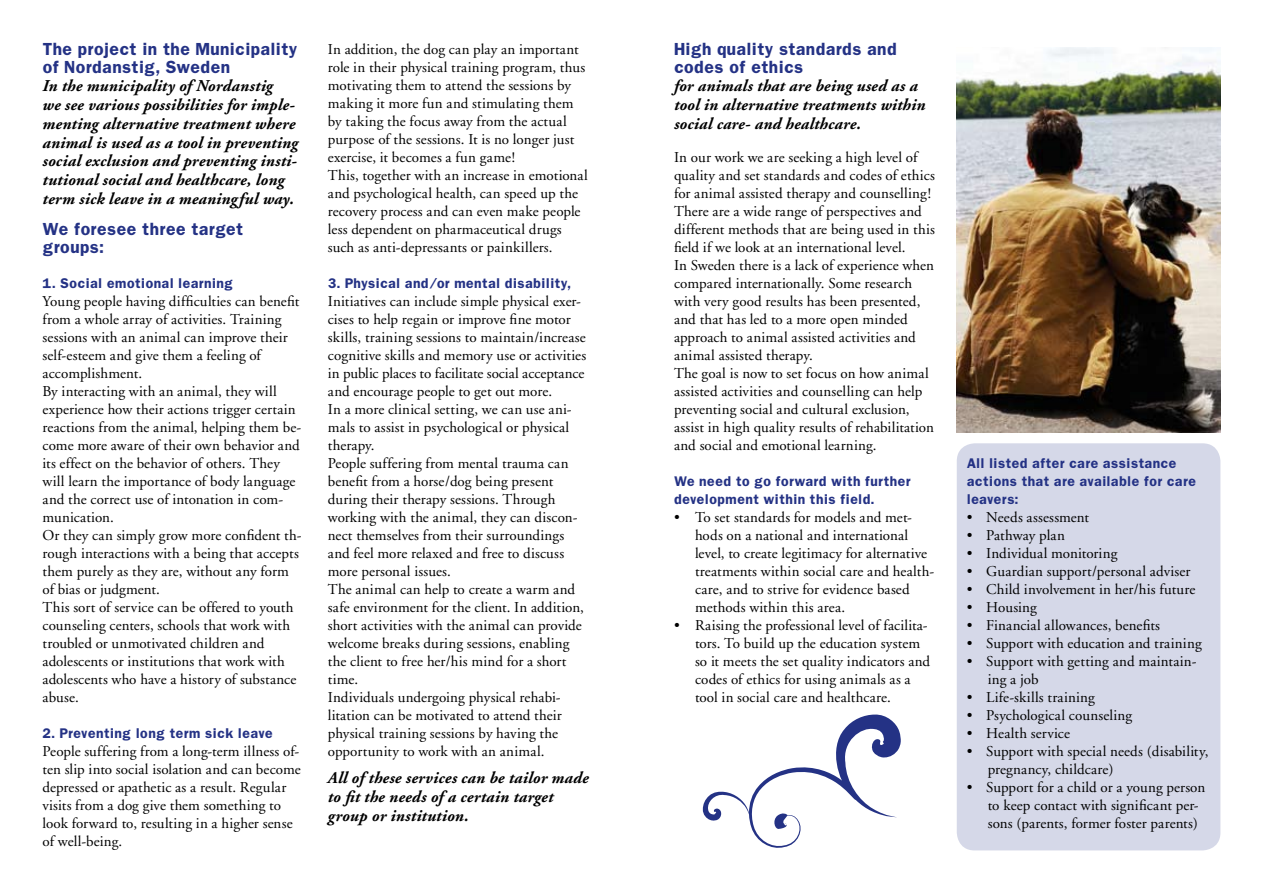
<style>
.page{position:relative;width:1263px;height:893px;background:#fff}
.page>*{position:absolute;margin:0;border:0;box-sizing:border-box;transform-origin:0 0}
.t1{font:italic 700 16.5px/18.8px "Adobe Garamond";letter-spacing:.01em;color:#000}
.t2{font:15px/18px "Adobe Garamond";letter-spacing:.01em;color:#000}
.t3{font:15px/18px "Franklin Demi";letter-spacing:.01em;color:#243285}
.t4{font:12px/18px "Franklin Demi";letter-spacing:.015em;color:#243285}
</style>
<div class="page">
<img style="left:957px;top:47px;width:263px;height:385px">
<div style="left:957px;top:443px;width:263px;height:407px;background:#d5d8e8;border-radius:18px"></div>
<svg style="left:703px;top:715px;width:198px;height:133px"></svg>
<p class="t3" style="left:43px;top:39px;width:256px">The project in the Municipality of Nordanstig, Sweden</p>
<p class="t1" style="left:43px;top:77px;width:257px">In the municipality of Nordanstig<br>we see various possibilities for imple&shy;menting alternative treatment where animal is used as a tool in preventing social exclusion and preventing insti&shy;tutional social and healthcare, long term sick leave in a meaningful way.</p>
<p class="t3" style="left:43px;top:219px;width:202px">We foresee three target groups:</p>
<p class="t4" style="left:43px;top:274px;width:192px">1. Social emotional learning</p>
<p class="t2" style="left:43px;top:293px;width:261px">Young people having difficulties can benefit from a whole array of activities. Training sessions with an animal can improve their self-esteem and give them a feeling of accomplishment.<br>By interacting with an animal, they will experience how their actions trigger certain reactions from the animal, helping them be&shy;come more aware of their own behavior and its effect on the behavior of others. They will learn the importance of body language and the correct use of intonation in com&shy;munication.<br>Or they can simply grow more confident th&shy;rough interactions with a being that accepts them purely as they are, without any form of bias or judgment.<br>This sort of service can be offered to youth counseling centers, schools that work with troubled or unmotivated children and adolescents or institutions that work with adolescents who have a history of substance abuse.</p>
<p class="t4" style="left:43px;top:724px;width:232px">2. Preventing long term sick leave</p>
<p class="t2" style="left:43px;top:743px;width:260px">People suffering from a long-term illness of&shy;ten slip into social isolation and can become depressed or apathetic as a result. Regular visits from a dog give them something to look forward to, resulting in a higher sense of well-being.</p>
<p class="t2" style="left:328px;top:41px;width:262px">In addition, the dog can play an important role in their physical training program, thus motivating them to attend the sessions by making it more fun and stimulating them by taking the focus away from the actual purpose of the sessions. It is no longer just exercise, it becomes a fun game!<br>This, together with an increase in emotional and psychological health, can speed up the recovery process and can even make people less dependent on pharmaceutical drugs such as anti-depressants or painkillers.</p>
<p class="t4" style="left:328px;top:274px;width:244px">3. Physical and/or mental disability,</p>
<p class="t2" style="left:328px;top:293px;width:260px">Initiatives can include simple physical exer&shy;cises to help regain or improve fine motor skills, training sessions to maintain/increase cognitive skills and memory use or activities in public places to facilitate social acceptance and encourage people to get out more.<br>In a more clinical setting, we can use ani&shy;mals to assist in psychological or physical therapy.<br>People suffering from mental trauma can benefit from a horse/dog being present during their therapy sessions. Through working with the animal, they can discon&shy;nect themselves from their surroundings and feel more relaxed and free to discuss more personal issues.<br>The animal can help to create a warm and safe environment for the client. In addition, short activities with the animal can provide welcome breaks during sessions, enabling the client to free her/his mind for a short time.<br>Individuals undergoing physical rehabi&shy;litation can be motivated to attend their physical training sessions by having the opportunity to work with an animal.</p>
<p class="t1" style="left:328px;top:769px;width:263px">All of these services can be tailor made to fit the needs of a certain target group or institution.</p>
<p class="t3" style="left:674px;top:39px;width:224px">High quality standards and codes of ethics</p>
<p class="t1" style="left:674px;top:77px;width:253px">for animals that are being used as a tool in alternative treatments within social care- and healthcare.</p>
<p class="t2" style="left:674px;top:149px;width:262px">In our work we are seeking a high level of quality and set standards and codes of ethics for animal assisted therapy and counselling!<br>There are a wide range of perspectives and different methods that are being used in this field if we look at an international level.<br>In Sweden there is a lack of experience when compared internationally. Some research with very good results has been presented, and that has led to a more open minded approach to animal assisted activities and animal assisted therapy.<br>The goal is now to set focus on how animal assisted activities and counselling can help preventing social and cultural exclusion, assist in high quality results of rehabilitation and social and emotional learning.</p>
<p class="t4" style="left:674px;top:472px;width:238px">We need to go forward with further development within this field.</p>
<p class="t2" style="left:695px;top:509px;width:241px;text-indent:-21px">• To set standards for models and met&shy;hods on a national and international level, to create legitimacy for alternative treatments within social care and health&shy;care, and to strive for evidence based methods within this area.</p>
<p class="t2" style="left:695px;top:617px;width:237px;text-indent:-21px">• Raising the professional level of facilita&shy;tors. To build up the education system so it meets the set quality indicators and codes of ethics for using animals as a tool in social care and healthcare.</p>
<p class="t4" style="left:967px;top:454px;width:231px">All listed after care assistance actions that are available for care leavers:</p>
<p class="t2" style="left:967px;top:509px;width:124px">• Needs assessment</p>
<p class="t2" style="left:967px;top:527px;width:100px">• Pathway plan</p>
<p class="t2" style="left:967px;top:545px;width:152px">• Individual monitoring</p>
<p class="t2" style="left:967px;top:563px;width:225px">• Guardian support/personal adviser</p>
<p class="t2" style="left:967px;top:581px;width:230px">• Child involvement in her/his future</p>
<p class="t2" style="left:967px;top:599px;width:72px">• Housing</p>
<p class="t2" style="left:967px;top:617px;width:195px">• Financial allowances, benefits</p>
<p class="t2" style="left:967px;top:635px;width:236px">• Support with education and training</p>
<p class="t2" style="left:988px;top:653px;width:210px;text-indent:-21px">• Support with getting and maintain&shy;ing a job</p>
<p class="t2" style="left:967px;top:689px;width:130px">• Life-skills training</p>
<p class="t2" style="left:967px;top:707px;width:167px">• Psychological counseling</p>
<p class="t2" style="left:967px;top:725px;width:105px">• Health service</p>
<p class="t2" style="left:988px;top:743px;width:222px;text-indent:-21px">• Support with special needs (disability, pregnancy, childcare)</p>
<p class="t2" style="left:988px;top:779px;width:219px;text-indent:-21px">• Support for a child or a young person to keep contact with significant per&shy;sons (parents, former foster parents)</p>
</div>
